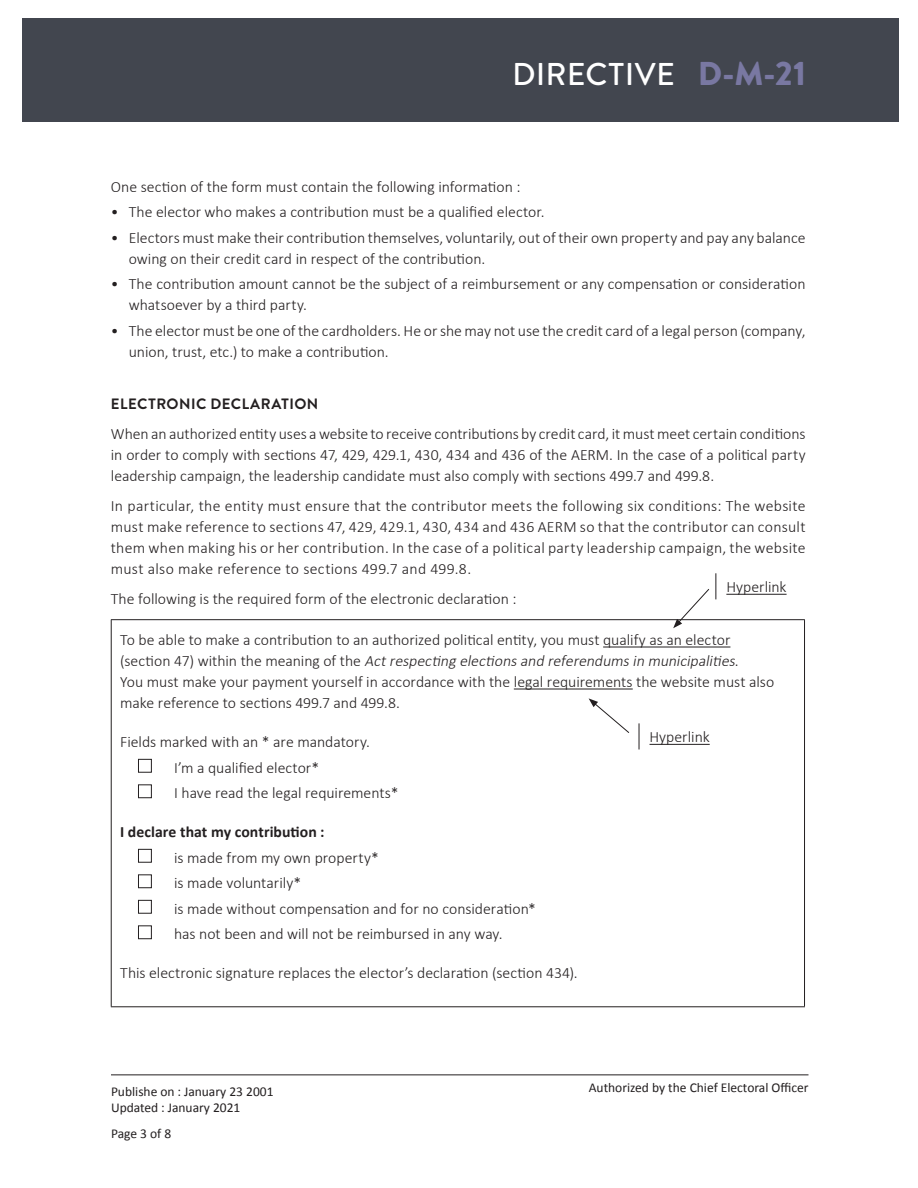
<style>
.page{position:relative;width:918px;height:1188px;background:#fff}
.page>*{position:absolute;margin:0;border:0;box-sizing:border-box;transform-origin:0 0}
.t1{font:500 31.5px "Brandon Text";letter-spacing:.02em;color:#fff}
.t2{font:300 15.75px/21px "Calibri";color:#231f20}
.t3{font:700 15.75px "Calibri";letter-spacing:.005em;color:#231f20}
.t4{font:700 15px "Brandon Text";letter-spacing:.03em;color:#231f20}
.t5{font:13.5px/16.5px "Calibri";color:#231f20}
.s1{font-weight:900;font-size:33px;color:#7978a2}
.s2{font-style:italic}
</style>
<div class="page">
<div style="left:22px;top:19px;width:877px;height:103px;background:#42464f"></div>
<hr style="left:111px;top:1074px;width:697px;height:1px;background:#231f20">
<hr style="left:111px;top:619px;width:694px;height:1px;background:#231f20">
<hr style="left:111px;top:620px;width:1px;height:386px;background:#231f20">
<hr style="left:804px;top:620px;width:1px;height:386px;background:#231f20">
<hr style="left:111px;top:1006px;width:694px;height:1px;background:#231f20">
<hr style="left:603px;top:647px;width:127px;height:1px;background:#231f20">
<hr style="left:514px;top:689px;width:119px;height:1px;background:#231f20">
<div style="left:138px;top:759px;width:14px;height:14px;border:1px solid #231f20"></div>
<div style="left:138px;top:785px;width:14px;height:13px;border:1px solid #231f20"></div>
<div style="left:138px;top:849px;width:14px;height:13px;border:1px solid #231f20"></div>
<div style="left:138px;top:875px;width:14px;height:13px;border:1px solid #231f20"></div>
<div style="left:138px;top:900px;width:14px;height:13px;border:1px solid #231f20"></div>
<div style="left:138px;top:926px;width:14px;height:13px;border:1px solid #231f20"></div>
<hr style="left:726px;top:594px;width:61px;height:1px;background:#231f20">
<svg style="left:716px;top:573px;width:1px;height:26px"></svg>
<hr style="left:650px;top:744px;width:60px;height:1px;background:#231f20">
<svg style="left:639px;top:723px;width:1px;height:27px"></svg>
<svg style="left:589px;top:698px;width:41px;height:35px"></svg>
<svg style="left:673px;top:589px;width:37px;height:39px"></svg>
<h1 class="t1" style="left:512px;top:53px;width:295px">DIRECTIVE <span class="s1">D-M-21</span></h1>
<p class="t2" style="left:111px;top:175px;width:411px">One section of the form must contain the following information :</p>
<p class="t2" style="left:111px;top:201px;width:435px">• The elector who makes a contribution must be a qualified elector.</p>
<p class="t2" style="left:129px;top:226px;width:678px;text-indent:-18px">• Electors must make their contribution themselves, voluntarily, out of their own property and pay any balance owing on their credit card in respect of the contribution.</p>
<p class="t2" style="left:129px;top:273px;width:678px;text-indent:-18px">• The contribution amount cannot be the subject of a reimbursement or any compensation or consideration whatsoever by a third party.</p>
<p class="t2" style="left:129px;top:319px;width:678px;text-indent:-18px">• The elector must be one of the cardholders. He or she may not use the credit card of a legal person (company, union, trust, etc.) to make a contribution.</p>
<p class="t4" style="left:111px;top:394px;width:209px">ELECTRONIC DECLARATION</p>
<p class="t2" style="left:111px;top:423px;width:696px;text-align:justify">When an authorized entity uses a website to receive contributions by credit card, it must meet certain conditions in order to comply with sections 47, 429, 429.1, 430, 434 and 436 of the AERM. In the case of a political party leadership campaign, the leadership candidate must also comply with sections 499.7 and 499.8.</p>
<p class="t2" style="left:111px;top:495px;width:696px;text-align:justify">In particular, the entity must ensure that the contributor meets the following six conditions: The website must make reference to sections 47, 429, 429.1, 430, 434 and 436 AERM so that the contributor can consult them when making his or her contribution. In the case of a political party leadership campaign, the website must also make reference to sections 499.7 and 499.8.</p>
<p class="t2" style="left:111px;top:588px;width:407px">The following is the required form of the electronic declaration :</p>
<p class="t2" style="left:120px;top:629px;width:656px">To be able to make a contribution to an authorized political entity, you must qualify as an elector<br>( s e c ti o n 47 ) w i t h i n t h e m e a n i n g of t h e <span class="s2">Actrespecting elections and referendums in municipalities</span>.<br>You must make your payment yourself in accordance with the legal requirements the website must also make reference to sections 499.7 and 499.8.</p>
<p class="t2" style="left:174px;top:728px;width:226px;line-height:25.5px;text-indent:-54px">Fields marked with an * are mandatory.<br>I’m a qualified elector*<br>I have read the legal requirements*</p>
<p class="t3" style="left:120px;top:822px;width:206px">I declare that my contribution :</p>
<p class="t2" style="left:174px;top:844px;width:363px;line-height:25.5px">is made from my own property*<br>is made voluntarily*<br>is made without compensation and for no consideration* has not been and will not be reimbursed in any way.</p>
<p class="t2" style="left:120px;top:962px;width:459px">This electronic signature replaces the elector’s declaration (section 434).</p>
<p class="t2" style="left:726px;top:576px;width:62px">Hyperlink</p>
<p class="t2" style="left:650px;top:726px;width:62px">Hyperlink</p>
<p class="t5" style="left:111px;top:1083px;width:164px">Publishe on : January 23 2001<br>Updated : January 2021</p>
<p class="t5" style="left:111px;top:1125px;width:62px">Page 3 of 8</p>
<p class="t5" style="left:589px;top:1080px;width:221px">Authorized by the Chief Electoral Officer</p>
</div>
